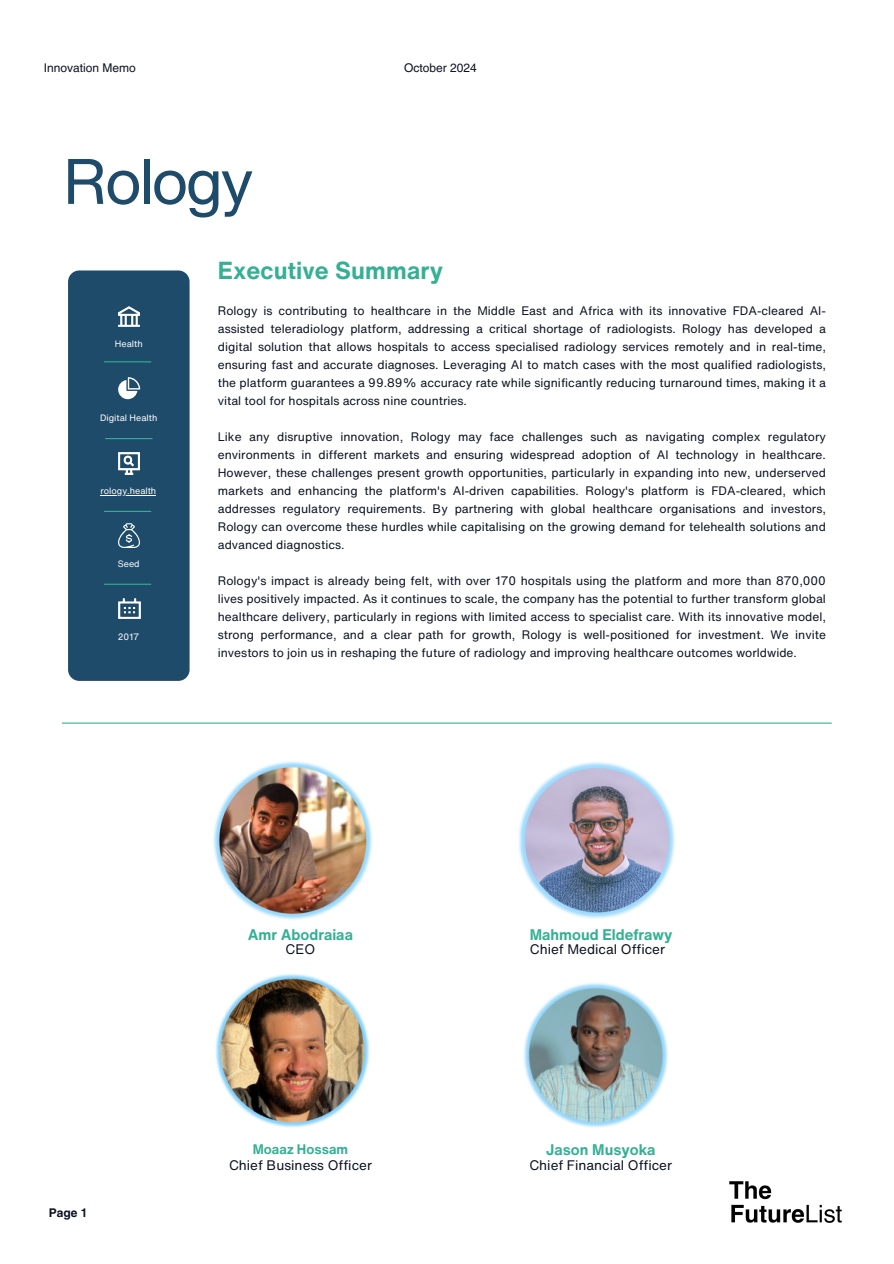
<style>
.page{position:relative;width:894px;height:1264px;background:#fff}
.page>*{position:absolute;margin:0;border:0;box-sizing:border-box;transform-origin:0 0}
.t1{font:63px "Helvetica Now Text";letter-spacing:-.055em;color:#1f4b6b}
.t2{font:700 24px "Helvetica Now Text";letter-spacing:.005em;color:#35b093}
.t3{font:700 15px "Helvetica Now Text";color:#35b093}
.t4{font:13.5px "Helvetica Now Text";color:#0c1221}
.t5{font:700 13.5px "Helvetica Now Text";color:#35b093}
.t6{font:12px/18px "Helvetica Now Text";color:#0c1221;text-align:justify}
.t7{font:12px "Helvetica LT Pro";color:#0c1221}
.t8{font:700 12px "Helvetica LT Pro";color:#0c1221}
.t9{font:9px "Helvetica Now Text";color:#fff}
</style>
<div class="page">
<img style="left:729px;top:1181px;width:112px;height:41px">
<div style="left:68px;top:270px;width:121px;height:411px;background:#1f4b6b;border-radius:11px"></div>
<img style="left:118px;top:452px;width:21px;height:22px">
<img style="left:119px;top:307px;width:20px;height:19px">
<hr style="left:104px;top:361px;width:47px;height:1px;background:#35b093">
<hr style="left:105px;top:438px;width:47px;height:1px;background:#35b093">
<hr style="left:62px;top:722px;width:769px;height:1px;background:#35b093">
<hr style="left:104px;top:511px;width:47px;height:1px;background:#35b093">
<img style="left:119px;top:598px;width:21px;height:21px">
<hr style="left:104px;top:583px;width:47px;height:2px;background:#35b093">
<svg style="left:118px;top:377px;width:22px;height:22px"></svg>
<svg style="left:118px;top:523px;width:22px;height:25px"></svg>
<img style="left:215px;top:974px;width:155px;height:154px">
<img style="left:213px;top:761px;width:160px;height:159px">
<img style="left:523px;top:983px;width:145px;height:145px">
<img style="left:518px;top:762px;width:157px;height:157px">
<hr style="left:101px;top:495px;width:55px;height:1px;background:#fff">
<p class="t7" style="left:44px;top:63px;width:94px">Innovation Memo</p>
<h6 class="t7" style="left:404px;top:63px;width:74px">October 2024</h6>
<h4 class="t1" style="left:63px;top:134px;width:193px">Rology</h4>
<p class="t9" style="left:115px;top:337px;width:29px">Health</p>
<p class="t9" style="left:100px;top:411px;width:59px">Digital Health</p>
<p class="t9" style="left:101px;top:484px;width:57px">rology.health</p>
<p class="t9" style="left:118px;top:557px;width:23px">Seed</p>
<p class="t9" style="left:118px;top:629px;width:23px">2017</p>
<p class="t2" style="left:218px;top:252px;width:227px">Executive Summary</p>
<p class="t6" style="left:218px;top:301px;width:609px">Rology is contributing to healthcare in the Middle East and Africa with its innovative FDA-cleared AI&shy;assisted teleradiology platform, addressing a critical shortage of radiologists. Rology has developed a digital solution that allows hospitals to access specialised radiology services remotely and in real-time, ensuring fast and accurate diagnoses. Leveraging AI to match cases with the most qualified radiologists, the platform guarantees a 99.89% accuracy rate while significantly reducing turnaround times, making it a vital tool for hospitals across nine countries.</p>
<p class="t6" style="left:218px;top:427px;width:609px">Like any disruptive innovation, Rology may face challenges such as navigating complex regulatory environments in different markets and ensuring widespread adoption of AI technology in healthcare.<br>However, these challenges present growth opportunities, particularly in expanding into new, underserved markets and enhancing the platform's AI-driven capabilities. Rology's platform is FDA-cleared, which addresses regulatory requirements. By partnering with global healthcare organisations and investors, Rology can overcome these hurdles while capitalising on the growing demand for telehealth solutions and advanced diagnostics.</p>
<h2 class="t6" style="left:218px;top:571px;width:609px">Rology's impact is already being felt, with over 170 hospitals using the platform and more than 870,000 lives positively impacted. As it continues to scale, the company has the potential to further transform global healthcare delivery, particularly in regions with limited access to specialist care. With its innovative model, strong performance, and a clear path for growth, Rology is well-positioned for investment. We invite investors to join us in reshaping the future of radiology and improving healthcare outcomes worldwide.</h2>
<p class="t8" style="left:49px;top:1208px;width:40px">Page 1</p>
<p class="t3" style="left:247px;top:923px;width:107px">Amr Abodraiaa</p>
<h4 class="t4" style="left:285px;top:939px;width:31px">CEO</h4>
<h4 class="t5" style="left:253px;top:1139px;width:97px">Moaaz Hossam</h4>
<h5 class="t4" style="left:229px;top:1155px;width:144px">Chief Business Officer</h5>
<h3 class="t3" style="left:529px;top:923px;width:144px">Mahmoud Eldefrawy</h3>
<h4 class="t4" style="left:529px;top:939px;width:137px">Chief Medical Officer</h4>
<p class="t3" style="left:545px;top:1137px;width:111px">Jason Musyoka</p>
<h5 class="t4" style="left:529px;top:1155px;width:144px">Chief Financial Officer</h5>
</div>
